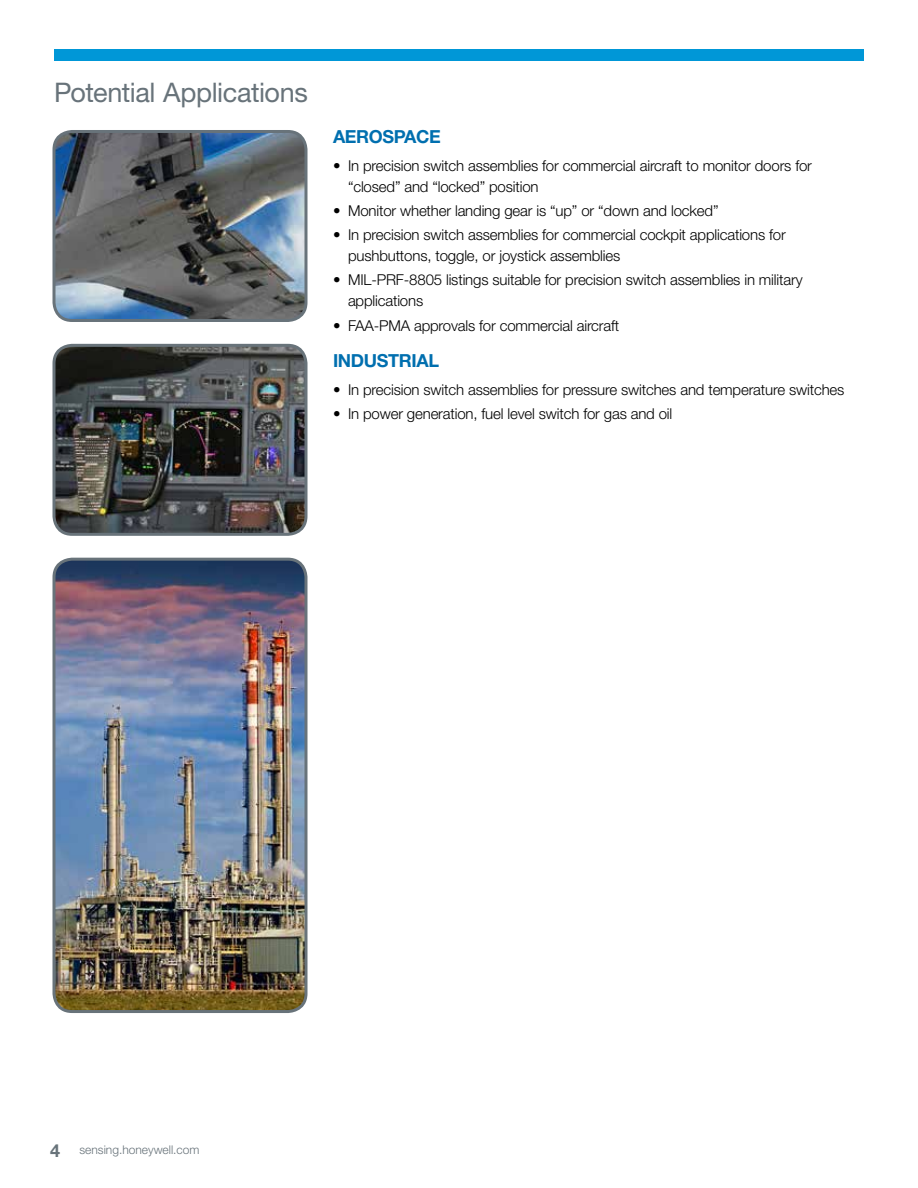
<style>
.page{position:relative;width:918px;height:1188px;background:#fff}
.page>*{position:absolute;margin:0;border:0;box-sizing:border-box;transform-origin:0 0}
.t1{font:27px "Helvetica Neue LT Std";letter-spacing:-.015em;color:#68737a}
.t2{font:700 18px "Helvetica Neue LT Std";letter-spacing:-.02em;color:#006faf}
.t3{font:300 15px/21px "Helvetica Neue LT Std";letter-spacing:-.01em;color:#000}
.t4{font:300 12px "Helvetica Neue LT Std";color:#68737a}
.s1{font-weight:700;font-size:18px}
</style>
<div class="page">
<img style="left:54px;top:131px;width:250px;height:189px">
<div style="left:53px;top:130px;width:255px;height:192px;border:3px solid #68737a;border-radius:18px"></div>
<img style="left:54px;top:345px;width:250px;height:189px">
<div style="left:53px;top:344px;width:255px;height:192px;border:3px solid #68737a;border-radius:18px"></div>
<img style="left:54px;top:559px;width:250px;height:453px">
<div style="left:53px;top:558px;width:255px;height:455px;border:3px solid #68737a;border-radius:18px"></div>
<div style="left:54px;top:49px;width:810px;height:12px;background:#0097d7"></div>
<h1 class="t1" style="left:54px;top:76px;width:255px">Potential Applications</h1>
<p class="t2" style="left:333px;top:125px;width:109px">AEROSPACE</p>
<p class="t3" style="left:348px;top:154px;width:466px;text-indent:-15px">• In precision switch assemblies for commercial aircraft to monitor doors for “closed” and “locked” position</p>
<p class="t3" style="left:333px;top:200px;width:387px">• Monitor whether landing gear is “up” or “down and locked”</p>
<p class="t3" style="left:348px;top:224px;width:439px;text-indent:-15px">• In precision switch assemblies for commercial cockpit applications for pushbuttons, toggle, or joystick assemblies</p>
<p class="t3" style="left:348px;top:269px;width:456px;text-indent:-15px">• MIL-PRF-8805 listings suitable for precision switch assemblies in military applications</p>
<p class="t3" style="left:333px;top:314px;width:288px">• FAA-PMA approvals for commercial aircraft</p>
<p class="t2" style="left:333px;top:349px;width:108px">INDUSTRIAL</p>
<p class="t3" style="left:333px;top:378px;width:513px">• In precision switch assemblies for pressure switches and temperature switches</p>
<p class="t3" style="left:333px;top:403px;width:341px">• In power generation, fuel level switch for gas and oil</p>
<p class="t4" style="left:50px;top:1143px;width:151px"><span class="s1">4</span> sensing.honeywell.com</p>
</div>
